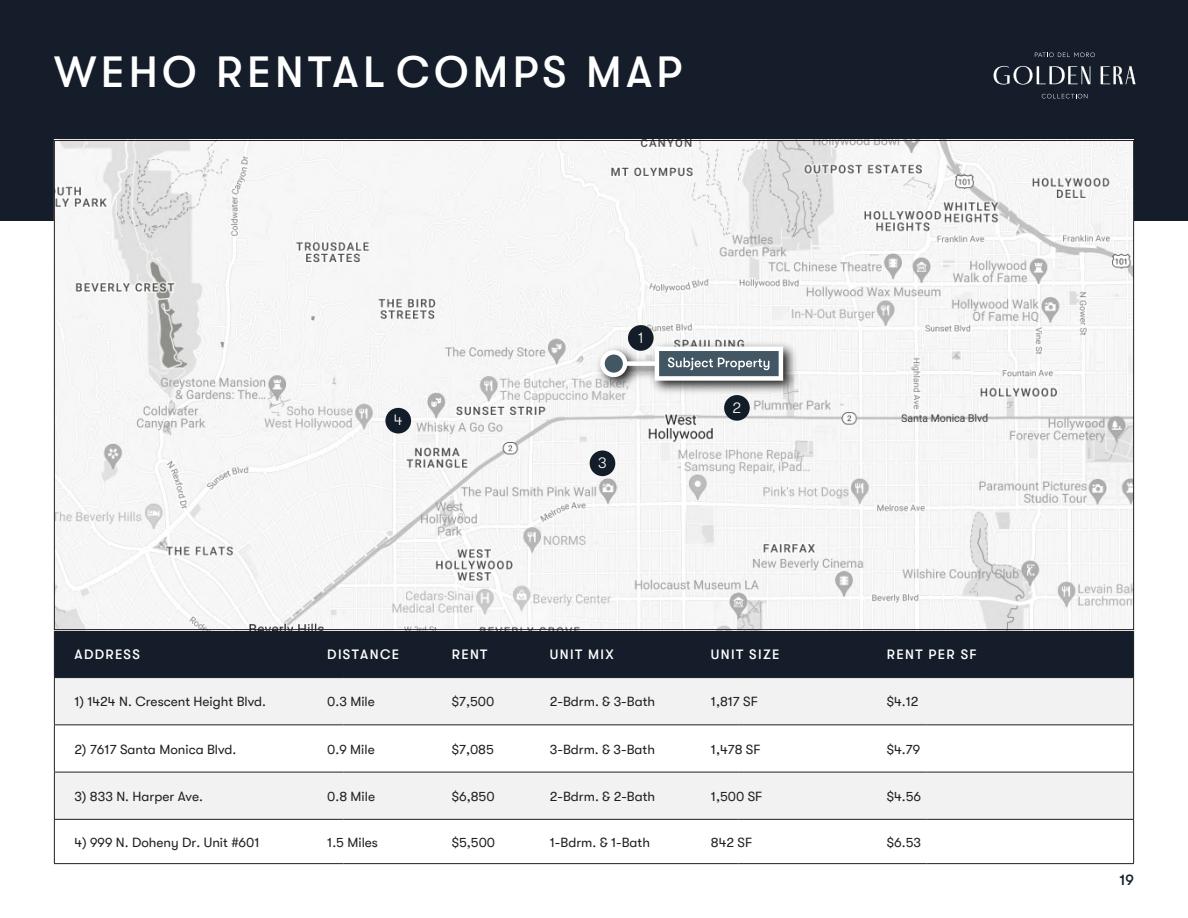
<style>
.page{position:relative;width:1188px;height:918px;background:#fff}
.page>*{position:absolute;margin:0;border:0;box-sizing:border-box;transform-origin:0 0}
.t1{font:500 43.5px "GT Walsheim Pro";letter-spacing:.1em;color:#fff}
.t2{font:300 15.45px "GT Walsheim Pro";color:#fff}
.t3{font:500 15px "GT Walsheim Pro";color:#141e29}
.t4{font:13.5px "GT Walsheim Pro";color:#231f20}
.t5{font:500 13.5px "GT Walsheim Pro";letter-spacing:.1em;color:#fff}
</style>
<div class="page">
<div style="left:0;top:0;width:1188px;height:220px;background:#141d29"></div>
<svg style="left:55px;top:678px;width:1078px;height:141px;fill:#f1f2f1"></svg>
<hr style="left:54px;top:678px;width:1px;height:46px;background:#231f20">
<hr style="left:54px;top:724px;width:289px;height:1px;background:#231f20">
<hr style="left:54px;top:725px;width:1px;height:47px;background:#231f20">
<hr style="left:343px;top:724px;width:197px;height:1px;background:#231f20">
<hr style="left:540px;top:724px;width:199px;height:1px;background:#231f20">
<hr style="left:739px;top:724px;width:188px;height:1px;background:#231f20">
<hr style="left:927px;top:724px;width:207px;height:1px;background:#231f20">
<hr style="left:54px;top:772px;width:289px;height:1px;background:#231f20">
<hr style="left:54px;top:772px;width:1px;height:47px;background:#231f20">
<hr style="left:343px;top:772px;width:197px;height:1px;background:#231f20">
<hr style="left:540px;top:772px;width:199px;height:1px;background:#231f20">
<hr style="left:739px;top:772px;width:188px;height:1px;background:#231f20">
<hr style="left:927px;top:772px;width:207px;height:1px;background:#231f20">
<hr style="left:54px;top:819px;width:289px;height:1px;background:#231f20">
<hr style="left:54px;top:820px;width:1px;height:43px;background:#231f20">
<hr style="left:343px;top:819px;width:197px;height:1px;background:#231f20">
<hr style="left:540px;top:819px;width:199px;height:1px;background:#231f20">
<hr style="left:739px;top:819px;width:188px;height:1px;background:#231f20">
<hr style="left:927px;top:819px;width:207px;height:1px;background:#231f20">
<hr style="left:54px;top:863px;width:289px;height:1px;background:#231f20">
<hr style="left:343px;top:863px;width:197px;height:1px;background:#231f20">
<hr style="left:540px;top:863px;width:199px;height:1px;background:#231f20">
<hr style="left:739px;top:863px;width:188px;height:1px;background:#231f20">
<hr style="left:927px;top:863px;width:207px;height:1px;background:#231f20">
<hr style="left:1133px;top:678px;width:1px;height:46px;background:#231f20">
<hr style="left:1133px;top:725px;width:1px;height:47px;background:#231f20">
<hr style="left:1133px;top:772px;width:1px;height:47px;background:#231f20">
<hr style="left:1133px;top:820px;width:1px;height:43px;background:#231f20">
<svg style="left:994px;top:66px;width:96px;height:19px"></svg>
<svg style="left:1101px;top:66px;width:35px;height:18px"></svg>
<svg style="left:1042px;top:94px;width:45px;height:4px"></svg>
<svg style="left:1035px;top:52px;width:60px;height:5px"></svg>
<div style="left:54px;top:630px;width:1080px;height:48px;background:#141d29"></div>
<img style="left:53px;top:140px;width:1079px;height:490px">
<div style="left:628px;top:325px;width:26px;height:26px;background:#131d29;border-radius:50%"></div>
<div style="left:724px;top:395px;width:26px;height:26px;background:#131d29;border-radius:50%"></div>
<div style="left:590px;top:450px;width:25px;height:26px;background:#131d29;border-radius:50%"></div>
<div style="left:385px;top:408px;width:26px;height:26px;background:#131d29;border-radius:50%"></div>
<img style="left:591px;top:337px;width:210px;height:62px">
<div style="left:614px;top:361px;width:53px;height:5px;background:#fff"></div>
<svg style="left:600px;top:350px;width:27px;height:27px"></svg>
<svg style="left:655px;top:347px;width:128px;height:34px"></svg>
<h1 class="t1" style="left:54px;top:48px;width:629px">WEHO RENTAL COMPS MAP</h1>
<p class="t2" style="left:394px;top:412px;width:10px">4</p>
<p class="t2" style="left:638px;top:329px;width:7px">1</p>
<p class="t2" style="left:598px;top:454px;width:10px">3</p>
<p class="t2" style="left:733px;top:399px;width:10px">2</p>
<p class="t5" style="left:75px;top:647px;width:67px">ADDRESS</p>
<p class="t4" style="left:75px;top:694px;width:193px">1) 1424 N. Crescent Height Blvd.</p>
<p class="t4" style="left:75px;top:741px;width:163px">2) 7617 Santa Monica Blvd.</p>
<p class="t4" style="left:75px;top:789px;width:130px">3) 833 N. Harper Ave.</p>
<p class="t4" style="left:75px;top:835px;width:187px">4) 999 N. Doheny Dr. Unit #601</p>
<p class="t5" style="left:327px;top:647px;width:73px">DISTANCE</p>
<p class="t4" style="left:327px;top:694px;width:49px">0.3 Mile</p>
<p class="t4" style="left:327px;top:741px;width:49px">0.9 Mile</p>
<p class="t4" style="left:327px;top:789px;width:49px">0.8 Mile</p>
<p class="t4" style="left:327px;top:835px;width:52px">1.5 Miles</p>
<p class="t5" style="left:452px;top:647px;width:37px">RENT</p>
<p class="t4" style="left:452px;top:694px;width:44px">$7,500</p>
<p class="t4" style="left:452px;top:741px;width:44px">$7,085</p>
<p class="t4" style="left:452px;top:789px;width:44px">$6,850</p>
<p class="t4" style="left:452px;top:835px;width:45px">$5,500</p>
<p class="t5" style="left:550px;top:647px;width:66px">UNIT MIX</p>
<p class="t4" style="left:550px;top:694px;width:107px">2-Bdrm. &amp; 3-Bath</p>
<p class="t4" style="left:550px;top:741px;width:107px">3-Bdrm. &amp; 3-Bath</p>
<p class="t4" style="left:550px;top:789px;width:107px">2-Bdrm. &amp; 2-Bath</p>
<p class="t4" style="left:550px;top:835px;width:102px">1-Bdrm. &amp; 1-Bath</p>
<p class="t5" style="left:711px;top:647px;width:70px">UNIT SIZE</p>
<p class="t4" style="left:711px;top:694px;width:49px">1,817 SF</p>
<p class="t4" style="left:711px;top:741px;width:51px">1,478 SF</p>
<p class="t4" style="left:711px;top:789px;width:53px">1,500 SF</p>
<p class="t4" style="left:711px;top:835px;width:43px">842 SF</p>
<p class="t5" style="left:887px;top:647px;width:91px">RENT PER SF</p>
<p class="t4" style="left:887px;top:694px;width:33px">$4.12</p>
<p class="t4" style="left:887px;top:741px;width:35px">$4.79</p>
<p class="t4" style="left:887px;top:789px;width:36px">$4.56</p>
<p class="t4" style="left:887px;top:835px;width:36px">$6.53</p>
<p class="t3" style="left:1120px;top:871px;width:16px">19</p>
</div>
